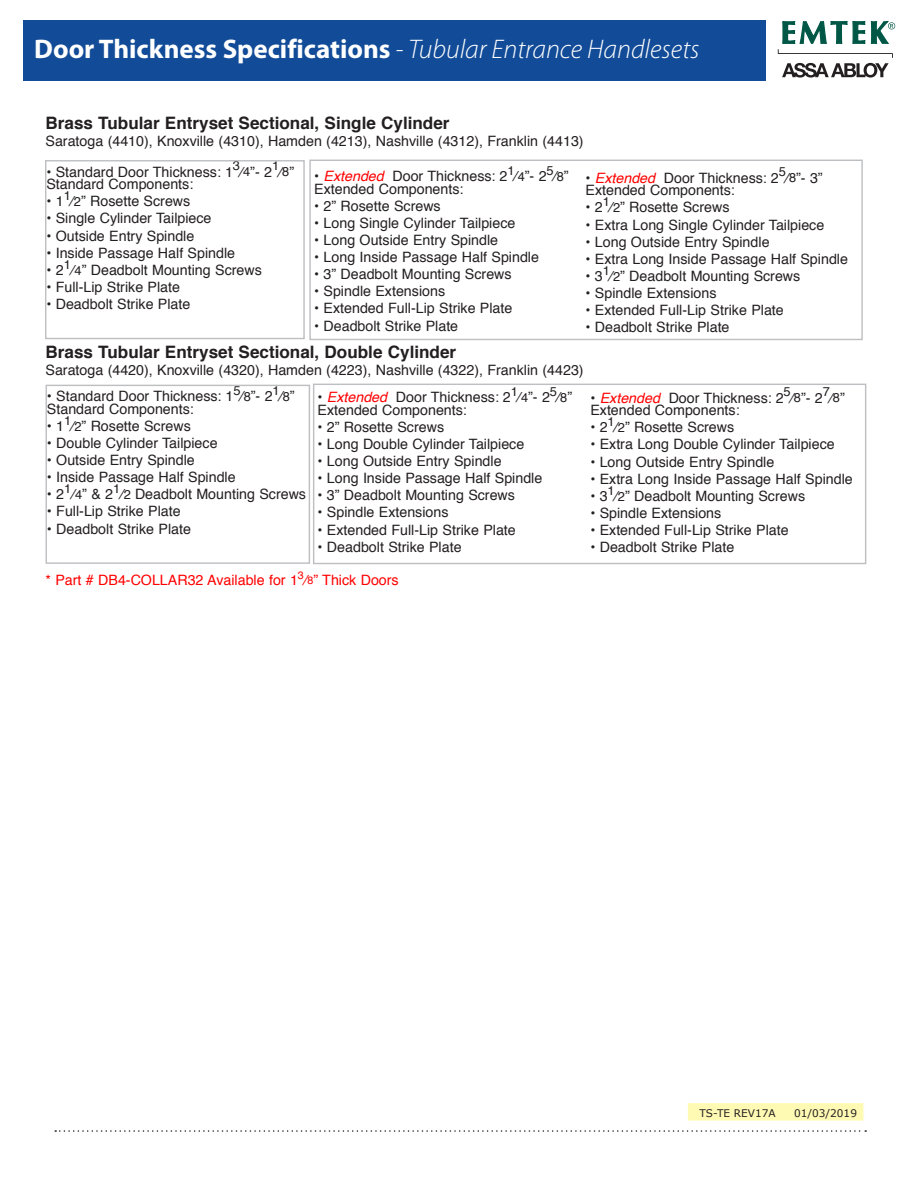
<style>
.page{position:relative;width:918px;height:1188px;background:#fff}
.page>*{position:absolute;margin:0;border:0;box-sizing:border-box;transform-origin:0 0}
.t1{font:700 27px "Myriad Pro";color:#fff}
.t2{font:700 17.1px "Helvetica";color:#231f20}
.t3{font:14.25px "Helvetica";color:#231f20}
.t4{font:14.25px "Helvetica";color:#f00}
.t5{font:12.9px "Helvetica";color:#231f20}
.t6{font:10.5px "Verdana";color:#231f20}
.s1{font-weight:300;font-style:italic}
.s2{font-style:italic;color:#f00}
.s3{font-size:12.9px}
.s4{font-size:10.65px}
</style>
<div class="page">
<div style="left:23px;top:21px;width:743px;height:60px;background:#124c98"></div>
<svg style="left:55px;top:1130px;width:811px;height:2px"></svg>
<svg style="left:778px;top:20px;width:117px;height:58px"></svg>
<div style="left:309px;top:160px;width:554px;height:180px;border:1px solid #bebfc2"></div>
<div style="left:313px;top:384px;width:553px;height:180px;border:1px solid #bebfc2"></div>
<div style="left:45px;top:160px;width:260px;height:179px;border:1px solid #bebfc2"></div>
<div style="left:46px;top:385px;width:264px;height:179px;border:1px solid #bebfc2"></div>
<div style="left:686px;top:1102px;width:179px;height:20px;background:#fffab3;border:2px solid #fff"></div>
<p class="t1" style="left:34px;top:32px;width:667px">Door Thickness Specifications <span class="s1">- Tubular Entrance Handlesets</span></p>
<p class="t2" style="left:46px;top:109px;width:406px">Brass Tubular Entryset Sectional, Single Cylinder</p>
<p class="t3" style="left:46px;top:130px;width:540px">Saratoga (4410), Knoxville (4310), Hamden (4213), Nashville (4312), Franklin (4413)</p>
<p class="t3" style="left:314px;top:165px;width:195px">• <span class="s2">Extended</span> Door Thickness: 2</p>
<p class="t5" style="left:233px;top:156px;width:9px">3</p>
<p class="t3" style="left:240px;top:161px;width:33px">⁄<span class="s3">4</span>”- 2</p>
<p class="t5" style="left:272px;top:156px;width:9px">1</p>
<p class="t5" style="left:507px;top:160px;width:9px">1</p>
<p class="t5" style="left:547px;top:160px;width:9px">5</p>
<p class="t3" style="left:554px;top:165px;width:16px">⁄<span class="s3">8</span>”</p>
<p class="t3" style="left:46px;top:161px;width:188px">• Standard Door Thickness: 1</p>
<p class="t3" style="left:279px;top:161px;width:16px">⁄<span class="s3">8</span>”</p>
<p class="t5" style="left:779px;top:162px;width:9px">5</p>
<p class="t3" style="left:786px;top:167px;width:38px">⁄<span class="s3">8</span>”- 3”</p>
<p class="t3" style="left:515px;top:165px;width:33px">⁄<span class="s3">4</span>”- 2</p>
<p class="t3" style="left:586px;top:167px;width:195px">• <span class="s2">Extended</span> Door Thickness: 2</p>
<p class="t3" style="left:46px;top:173px;width:148px">Standard Components:</p>
<p class="t3" style="left:46px;top:190px;width:145px">• 1<sup>1</sup>⁄<span class="s3">2</span>” Rosette Screws</p>
<p class="t3" style="left:46px;top:207px;width:167px">• Single Cylinder Tailpiece</p>
<p class="t3" style="left:46px;top:225px;width:149px">• Outside Entry Spindle</p>
<p class="t3" style="left:46px;top:242px;width:190px">• Inside Passage Half Spindle</p>
<p class="t3" style="left:46px;top:259px;width:217px">• 2<sup>1</sup>⁄<span class="s3">4</span>” Deadbolt Mounting Screws</p>
<p class="t3" style="left:46px;top:276px;width:135px">• Full-Lip Strike Plate</p>
<p class="t3" style="left:46px;top:293px;width:146px">• Deadbolt Strike Plate</p>
<p class="t3" style="left:314px;top:178px;width:151px">Extended Components:</p>
<p class="t3" style="left:314px;top:195px;width:128px">• 2” Rosette Screws</p>
<p class="t3" style="left:314px;top:212px;width:203px">• Long Single Cylinder Tailpiece</p>
<p class="t3" style="left:314px;top:229px;width:186px">• Long Outside Entry Spindle</p>
<p class="t3" style="left:314px;top:246px;width:226px">• Long Inside Passage Half Spindle</p>
<p class="t3" style="left:314px;top:263px;width:199px">• 3” Deadbolt Mounting Screws</p>
<p class="t3" style="left:314px;top:280px;width:132px">• Spindle Extensions</p>
<p class="t3" style="left:314px;top:297px;width:200px">• Extended Full-Lip Strike Plate</p>
<p class="t3" style="left:314px;top:315px;width:146px">• Deadbolt Strike Plate</p>
<p class="t3" style="left:586px;top:179px;width:151px">Extended Components:</p>
<p class="t3" style="left:586px;top:196px;width:145px">• 2<sup>1</sup>⁄<span class="s3">2</span>” Rosette Screws</p>
<p class="t3" style="left:586px;top:214px;width:240px">• Extra Long Single Cylinder Tailpiece</p>
<p class="t3" style="left:586px;top:231px;width:186px">• Long Outside Entry Spindle</p>
<p class="t3" style="left:586px;top:248px;width:264px">• Extra Long Inside Passage Half Spindle</p>
<p class="t3" style="left:586px;top:265px;width:216px">• 3<sup>1</sup>⁄<span class="s3">2</span>” Deadbolt Mounting Screws</p>
<p class="t3" style="left:586px;top:282px;width:132px">• Spindle Extensions</p>
<p class="t3" style="left:586px;top:299px;width:200px">• Extended Full-Lip Strike Plate</p>
<p class="t3" style="left:586px;top:316px;width:146px">• Deadbolt Strike Plate</p>
<p class="t2" style="left:46px;top:339px;width:412px">Brass Tubular Entryset Sectional, Double Cylinder</p>
<p class="t3" style="left:46px;top:360px;width:540px">Saratoga (4420), Knoxville (4320), Hamden (4223), Nashville (4322), Franklin (4423)</p>
<p class="t3" style="left:318px;top:386px;width:195px">• <span class="s2">Extended</span> Door Thickness: 2</p>
<p class="t5" style="left:273px;top:381px;width:9px">1</p>
<p class="t5" style="left:233px;top:381px;width:9px">5</p>
<p class="t3" style="left:241px;top:385px;width:33px">⁄<span class="s3">8</span>”- 2</p>
<p class="t5" style="left:511px;top:382px;width:9px">1</p>
<p class="t5" style="left:550px;top:382px;width:9px">5</p>
<p class="t3" style="left:557px;top:386px;width:16px">⁄<span class="s3">8</span>”</p>
<p class="t3" style="left:47px;top:385px;width:188px">• Standard Door Thickness: 1</p>
<p class="t3" style="left:280px;top:385px;width:16px">⁄<span class="s3">8</span>”</p>
<p class="t3" style="left:518px;top:386px;width:33px">⁄<span class="s3">4</span>”- 2</p>
<p class="t3" style="left:47px;top:398px;width:148px">Standard Components:</p>
<p class="t3" style="left:47px;top:415px;width:145px">• 1<sup>1</sup>⁄<span class="s3">2</span>” Rosette Screws</p>
<p class="t3" style="left:47px;top:432px;width:172px">• Double Cylinder Tailpiece</p>
<p class="t3" style="left:47px;top:449px;width:149px">• Outside Entry Spindle</p>
<p class="t3" style="left:47px;top:466px;width:190px">• Inside Passage Half Spindle</p>
<p class="t3" style="left:47px;top:483px;width:261px">• 2<sup>1</sup>⁄<span class="s3">4</span>” &amp; 2<sup>1</sup>⁄<span class="s3">2</span> Deadbolt Mounting Screws</p>
<p class="t3" style="left:47px;top:500px;width:135px">• Full-Lip Strike Plate</p>
<p class="t3" style="left:47px;top:518px;width:146px">• Deadbolt Strike Plate</p>
<p class="t3" style="left:318px;top:399px;width:151px">Extended Components:</p>
<p class="t3" style="left:318px;top:416px;width:128px">• 2” Rosette Screws</p>
<p class="t3" style="left:318px;top:433px;width:208px">• Long Double Cylinder Tailpiece</p>
<p class="t3" style="left:318px;top:450px;width:186px">• Long Outside Entry Spindle</p>
<p class="t3" style="left:318px;top:467px;width:226px">• Long Inside Passage Half Spindle</p>
<p class="t3" style="left:318px;top:484px;width:199px">• 3” Deadbolt Mounting Screws</p>
<p class="t3" style="left:318px;top:501px;width:132px">• Spindle Extensions</p>
<p class="t3" style="left:318px;top:519px;width:200px">• Extended Full-Lip Strike Plate</p>
<p class="t3" style="left:318px;top:536px;width:146px">• Deadbolt Strike Plate</p>
<p class="t5" style="left:784px;top:382px;width:9px">5</p>
<p class="t3" style="left:791px;top:387px;width:33px">⁄<span class="s3">8</span>”- 2</p>
<p class="t5" style="left:823px;top:382px;width:9px">7</p>
<p class="t3" style="left:830px;top:387px;width:16px">⁄<span class="s3">8</span>”</p>
<p class="t3" style="left:590px;top:387px;width:195px">• <span class="s2">Extended</span> Door Thickness: 2</p>
<p class="t3" style="left:590px;top:399px;width:151px">Extended Components:</p>
<p class="t3" style="left:590px;top:416px;width:145px">• 2<sup>1</sup>⁄<span class="s3">2</span>” Rosette Screws</p>
<p class="t3" style="left:590px;top:433px;width:246px">• Extra Long Double Cylinder Tailpiece</p>
<p class="t3" style="left:590px;top:451px;width:186px">• Long Outside Entry Spindle</p>
<p class="t3" style="left:590px;top:468px;width:264px">• Extra Long Inside Passage Half Spindle</p>
<p class="t3" style="left:590px;top:485px;width:216px">• 3<sup>1</sup>⁄<span class="s3">2</span>” Deadbolt Mounting Screws</p>
<p class="t3" style="left:590px;top:502px;width:132px">• Spindle Extensions</p>
<p class="t3" style="left:590px;top:519px;width:200px">• Extended Full-Lip Strike Plate</p>
<p class="t3" style="left:590px;top:536px;width:146px">• Deadbolt Strike Plate</p>
<p class="t4" style="left:46px;top:569px;width:355px">* Part # DB4-COLLAR32 Available for 1<sup>3</sup>⁄<span class="s4">8</span>” Thick Doors</p>
<p class="t6" style="left:700px;top:1106px;width:78px">TS-TE REV17A</p>
<p class="t6" style="left:794px;top:1106px;width:64px">01/03/2019</p>
</div>
